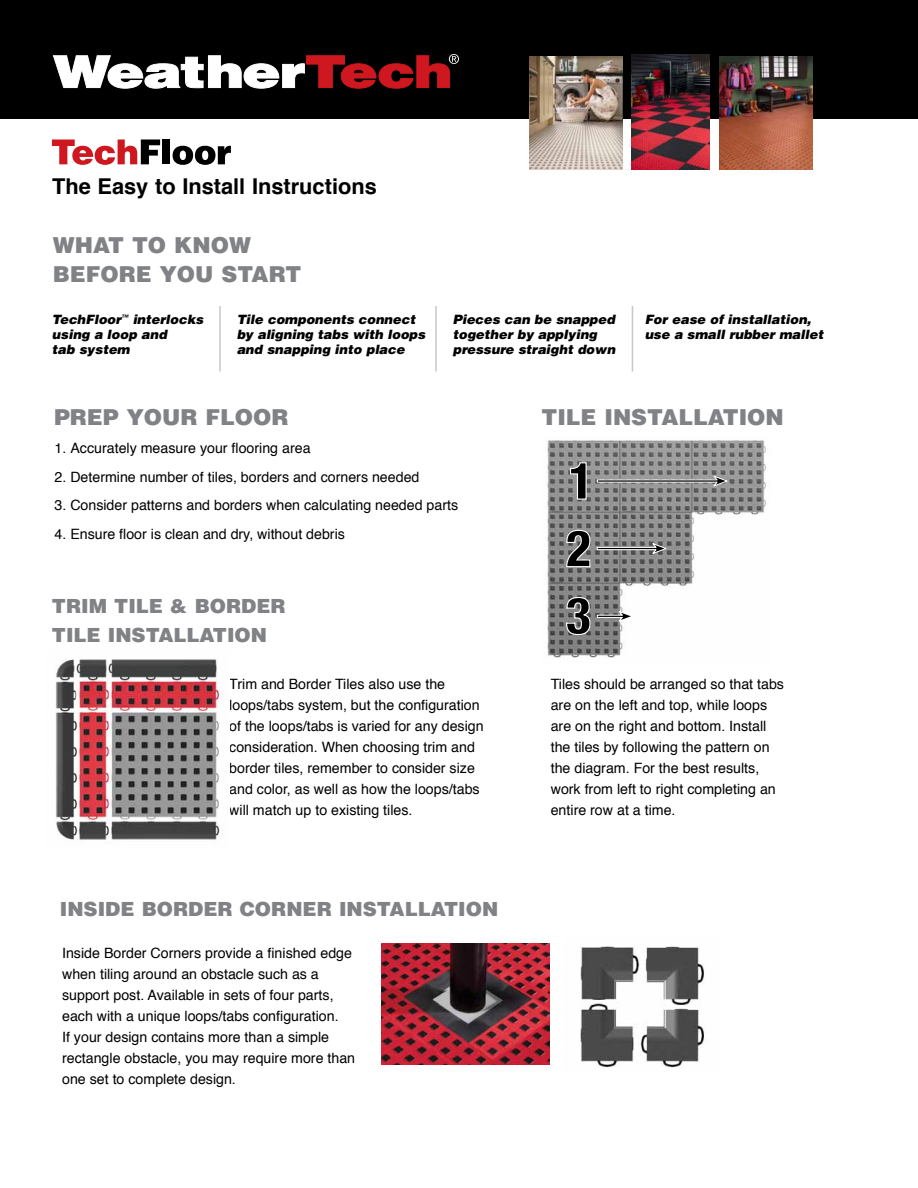
<style>
.page{position:relative;width:918px;height:1188px;background:#fff}
.page>*{position:absolute;margin:0;border:0;box-sizing:border-box;transform-origin:0 0}
.t1{font:900 21.9px/29px "Helvetica";color:#808285}
.t2{font:700 21.75px "Helvetica";color:#000}
.t3{font:900 19.5px/29px "Helvetica";color:#808285}
.t4{font:14.25px/21px "Helvetica";color:#000}
.t5{font:italic 900 12.9px/15px "Helvetica";color:#000}
</style>
<div class="page">
<div style="left:0;top:0;width:918px;height:118px;background:#000"></div>
<img style="left:530px;top:56px;width:93px;height:114px">
<img style="left:547px;top:440px;width:219px;height:218px">
<img style="left:719px;top:57px;width:93px;height:113px">
<img style="left:632px;top:54px;width:78px;height:116px">
<img style="left:580px;top:946px;width:124px;height:122px">
<img style="left:381px;top:943px;width:169px;height:121px">
<svg style="left:52px;top:54px;width:407px;height:35px"></svg>
<svg style="left:52px;top:140px;width:108px;height:25px"></svg>
<div style="left:163px;top:140px;width:7px;height:24px;background:#000"></div>
<svg style="left:173px;top:146px;width:58px;height:19px"></svg>
<hr style="left:219px;top:306px;width:2px;height:66px;background:#c7c8ca">
<hr style="left:435px;top:306px;width:2px;height:66px;background:#c7c8ca">
<hr style="left:632px;top:306px;width:1px;height:66px;background:#c7c8ca">
<svg style="left:569px;top:462px;width:18px;height:38px"></svg>
<svg style="left:566px;top:529px;width:25px;height:39px"></svg>
<svg style="left:565px;top:596px;width:26px;height:40px"></svg>
<svg style="left:597px;top:474px;width:131px;height:14px"></svg>
<svg style="left:597px;top:542px;width:70px;height:13px"></svg>
<svg style="left:597px;top:610px;width:36px;height:13px"></svg>
<img style="left:55px;top:659px;width:165px;height:181px">
<h2 class="t2" style="left:52px;top:167px;width:326px">The Easy to Install Instructions</h2>
<h1 class="t1" style="left:53px;top:230px;width:250px">WHAT TO KNOW<br>BEFORE YOU START</h1>
<p class="t5" style="left:52px;top:312px;width:153px">TechFloor<sup>™</sup> interlocks using a loop and<br>tab system</p>
<p class="t5" style="left:237px;top:312px;width:190px">Tile components connect by aligning tabs with loops and snapping into place</p>
<p class="t5" style="left:453px;top:312px;width:164px">Pieces can be snapped together by applying pressure straight down</p>
<p class="t5" style="left:645px;top:312px;width:180px">For ease of installation, use a small rubber mallet</p>
<h1 class="t1" style="left:54px;top:402px;width:236px">PREP YOUR FLOOR</h1>
<h1 class="t1" style="left:541px;top:402px;width:244px">TILE INSTALLATION</h1>
<p class="t4" style="left:55px;top:437px;width:258px">1. Accurately measure your flooring area</p>
<p class="t4" style="left:55px;top:466px;width:366px">2. Determine number of tiles, borders and corners needed</p>
<p class="t4" style="left:55px;top:494px;width:405px">3. Consider patterns and borders when calculating needed parts</p>
<p class="t4" style="left:55px;top:523px;width:292px">4. Ensure floor is clean and dry, without debris</p>
<h3 class="t3" style="left:52px;top:591px;width:235px">TRIM TILE &amp; BORDER<br>TILE INSTALLATION</h3>
<p class="t4" style="left:229px;top:673px;width:256px">Trim and Border Tiles also use the loops/tabs system, but the configuration of the loops/tabs is varied for any design consideration. When choosing trim and border tiles, remember to consider size and color, as well as how the loops/tabs will match up to existing tiles.</p>
<h3 class="t3" style="left:60px;top:893px;width:440px">INSIDE BORDER CORNER INSTALLATION</h3>
<p class="t4" style="left:62px;top:942px;width:295px">Inside Border Corners provide a finished edge when tiling around an obstacle such as a support post. Available in sets of four parts, each with a unique loops/tabs configuration.<br>If your design contains more than a simple rectangle obstacle, you may require more than one set to complete design.</p>
<p class="t4" style="left:551px;top:673px;width:235px">Tiles should be arranged so that tabs are on the left and top, while loops are on the right and bottom. Install the tiles by following the pattern on the diagram. For the best results, work from left to right completing an entire row at a time.</p>
</div>
